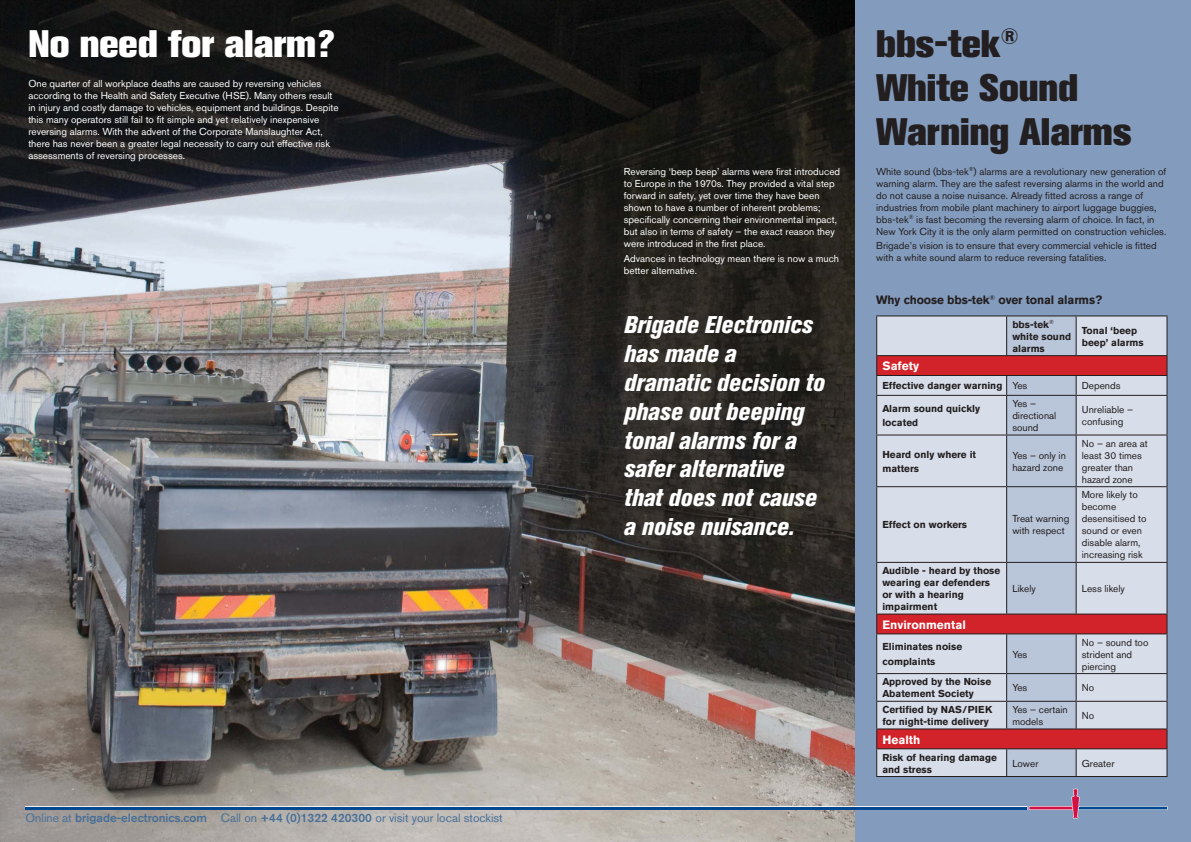
<style>
.page{position:relative;width:1191px;height:842px;background:#839bbc}
.page>*{position:absolute;margin:0;border:0;box-sizing:border-box;transform-origin:0 0}
.t1{font:800 38px/44px "Akzidenz Grotesk BE";color:#231f20}
.t2{font:800 38px "Akzidenz Grotesk BE";color:#fff}
.t3{font:italic 800 condensed 24px/28.8px "Akzidenz Grotesk BE";color:#fff}
.t4{font:500 12px "Akzidenz Grotesk BE";color:#486f98}
.t5{font:700 12px "Akzidenz Grotesk BE";letter-spacing:-.01em;color:#231f20}
.t6{font:700 12px "Akzidenz Grotesk BE";color:#fff}
.t7{font:10px/12px "Akzidenz Grotesk BE";color:#231f20}
.t8{font:10px/12px "Akzidenz Grotesk BE";color:#fff}
.t9{font:700 10px/12px "Akzidenz Grotesk BE";color:#231f20}
.s1{font-weight:400}
</style>
<div class="page">
<img style="left:0;top:0;width:854px;height:842px">
<div style="left:25px;top:806px;width:1002px;height:4px;border:1px solid #fff"></div>
<hr style="left:26px;top:807px;width:1000px;height:2px;background:#004990">
<div style="left:877px;top:316px;width:129px;height:460px;background:#d7dde9"></div>
<svg style="left:877px;top:356px;width:129px;height:392px;background:#d3bfca"></svg>
<hr style="left:876px;top:315px;width:130px;height:1px;background:#231f20">
<hr style="left:876px;top:316px;width:1px;height:39px;background:#231f20">
<hr style="left:1006px;top:315px;width:70px;height:1px;background:#231f20">
<hr style="left:1076px;top:315px;width:91px;height:1px;background:#231f20">
<hr style="left:876px;top:355px;width:291px;height:1px;background:#231f20">
<hr style="left:876px;top:395px;width:130px;height:1px;background:#231f20">
<hr style="left:876px;top:396px;width:1px;height:38px;background:#231f20">
<hr style="left:876px;top:434px;width:130px;height:1px;background:#231f20">
<hr style="left:876px;top:435px;width:1px;height:51px;background:#231f20">
<hr style="left:876px;top:486px;width:130px;height:1px;background:#231f20">
<hr style="left:876px;top:487px;width:1px;height:75px;background:#231f20">
<hr style="left:876px;top:562px;width:130px;height:1px;background:#231f20">
<hr style="left:876px;top:563px;width:1px;height:50px;background:#231f20">
<hr style="left:876px;top:634px;width:1px;height:39px;background:#231f20">
<hr style="left:876px;top:673px;width:130px;height:1px;background:#231f20">
<hr style="left:876px;top:701px;width:130px;height:1px;background:#231f20">
<hr style="left:876px;top:776px;width:291px;height:1px;background:#231f20">
<svg style="left:876px;top:356px;width:1px;height:39px"></svg>
<hr style="left:876px;top:375px;width:291px;height:1px;background:#231f20">
<hr style="left:876px;top:613px;width:130px;height:1px;background:#231f20">
<svg style="left:876px;top:614px;width:1px;height:19px"></svg>
<hr style="left:876px;top:633px;width:291px;height:1px;background:#231f20">
<hr style="left:876px;top:728px;width:130px;height:1px;background:#231f20">
<svg style="left:876px;top:674px;width:1px;height:102px"></svg>
<svg style="left:1006px;top:316px;width:162px;height:503px;background:#bdb1c1"></svg>
<hr style="left:876px;top:748px;width:291px;height:1px;background:#231f20">
<h1 class="t2" style="left:28px;top:30px;width:307px">No need for alarm?</h1>
<p class="t8" style="left:28px;top:78px;width:312px">One quarter of all workplace deaths are caused by reversing vehicles according to the Health and Safety Executive (HSE). Many others result in injury and costly damage to vehicles, equipment and buildings. Despite this many operators still fail to fit simple and yet relatively inexpensive reversing alarms. With the advent of the Corporate Manslaughter Act, there has never been a greater legal necessity to carry out effective risk assessments of reversing processes.</p>
<p class="t4" style="left:26px;top:813px;width:479px"><span class="s1">Online at</span> brigade-electronics.com <span class="s1">Call on</span> +44 (0)1322 420300 <span class="s1">or visit your local stockist</span></p>
<p class="t8" style="left:624px;top:166px;width:218px">Reversing ‘beep beep’ alarms were first introduced to Europe in the 1970s. They provided a vital step forward in safety, yet over time they have been shown to have a number of inherent problems; specifically concerning their environmental impact, but also in terms of safety – the exact reason they were introduced in the first place.</p>
<p class="t8" style="left:624px;top:253px;width:217px">Advances in technology mean there is now a much better alternative.</p>
<h2 class="t3" style="left:624px;top:313px;width:202px">Brigade Electronics has made a dramatic decision to phase out beeping tonal alarms for a safer alternative that does not cause a noise nuisance.</h2>
<h1 class="t1" style="left:876px;top:25px;width:256px">bbs-tek<sup>®<br></sup>White Sound<br>Warning Alarms</h1>
<p class="t7" style="left:876px;top:166px;width:291px">White sound (bbs-tek<sup>®</sup>) alarms are a revolutionary new generation of warning alarm. They are the safest reversing alarms in the world and do not cause a noise nuisance. Already fitted across a range of industries from mobile plant machinery to airport luggage buggies, bbs-tek<sup>®</sup> is fast becoming the reversing alarm of choice. In fact, in New York City it is the only alarm permitted on construction vehicles.</p>
<p class="t7" style="left:876px;top:241px;width:282px">Brigade’s vision is to ensure that every commercial vehicle is fitted with a white sound alarm to reduce reversing fatalities.</p>
<p class="t5" style="left:876px;top:296px;width:227px">Why choose bbs-tek<sup>®</sup> over tonal alarms?</p>
<p class="t9" style="left:1012px;top:319px;width:60px">bbs-tek<sup>® </sup>white sound alarms</p>
<p class="t9" style="left:1081px;top:325px;width:63px">Tonal ‘beep beep’ alarms</p>
<p class="t6" style="left:882px;top:362px;width:38px">Safety</p>
<p class="t9" style="left:882px;top:381px;width:146px">Effective danger warning <span class="s1">Yes</span></p>
<p class="t7" style="left:1081px;top:381px;width:40px">Depends</p>
<p class="t9" style="left:882px;top:402px;width:99px;line-height:14.4px">Alarm sound quickly located</p>
<p class="t7" style="left:1012px;top:399px;width:45px">Yes – directional sound</p>
<p class="t7" style="left:1081px;top:405px;width:53px">Unreliable – confusing</p>
<p class="t9" style="left:882px;top:448px;width:95px;line-height:14.4px">Heard only where it matters</p>
<p class="t7" style="left:1012px;top:450px;width:55px">Yes – only in hazard zone</p>
<p class="t7" style="left:1081px;top:438px;width:67px">No – an area at least 30 times greater than hazard zone</p>
<p class="t9" style="left:882px;top:520px;width:86px">Effect on workers</p>
<p class="t7" style="left:1012px;top:514px;width:59px">Treat warning with respect</p>
<p class="t7" style="left:1081px;top:490px;width:66px">More likely to become desensitised to sound or even disable alarm, increasing risk</p>
<p class="t9" style="left:882px;top:565px;width:119px">Audible - heard by those wearing ear defenders or with a hearing impairment</p>
<p class="t7" style="left:1012px;top:584px;width:25px">Likely</p>
<p class="t7" style="left:1081px;top:584px;width:45px">Less likely</p>
<p class="t6" style="left:882px;top:620px;width:85px">Environmental</p>
<p class="t9" style="left:882px;top:641px;width:81px;line-height:14.4px">Eliminates noise complaints</p>
<p class="t7" style="left:1012px;top:649px;width:17px">Yes</p>
<p class="t7" style="left:1081px;top:637px;width:68px">No – sound too strident and piercing</p>
<p class="t9" style="left:882px;top:677px;width:110px">Approved by the Noise<br>Abatement Society</p>
<p class="t7" style="left:1012px;top:683px;width:17px">Yes</p>
<p class="t7" style="left:1081px;top:683px;width:14px">No</p>
<p class="t9" style="left:882px;top:704px;width:111px">Certified by NAS/PIEK for night-time delivery</p>
<p class="t7" style="left:1012px;top:704px;width:57px">Yes – certain models</p>
<p class="t7" style="left:1081px;top:710px;width:14px">No</p>
<p class="t6" style="left:882px;top:735px;width:39px">Health</p>
<p class="t9" style="left:882px;top:752px;width:116px">Risk of hearing damage and stress</p>
<p class="t7" style="left:1012px;top:758px;width:28px">Lower</p>
<p class="t7" style="left:1081px;top:758px;width:34px">Greater</p>
</div>
